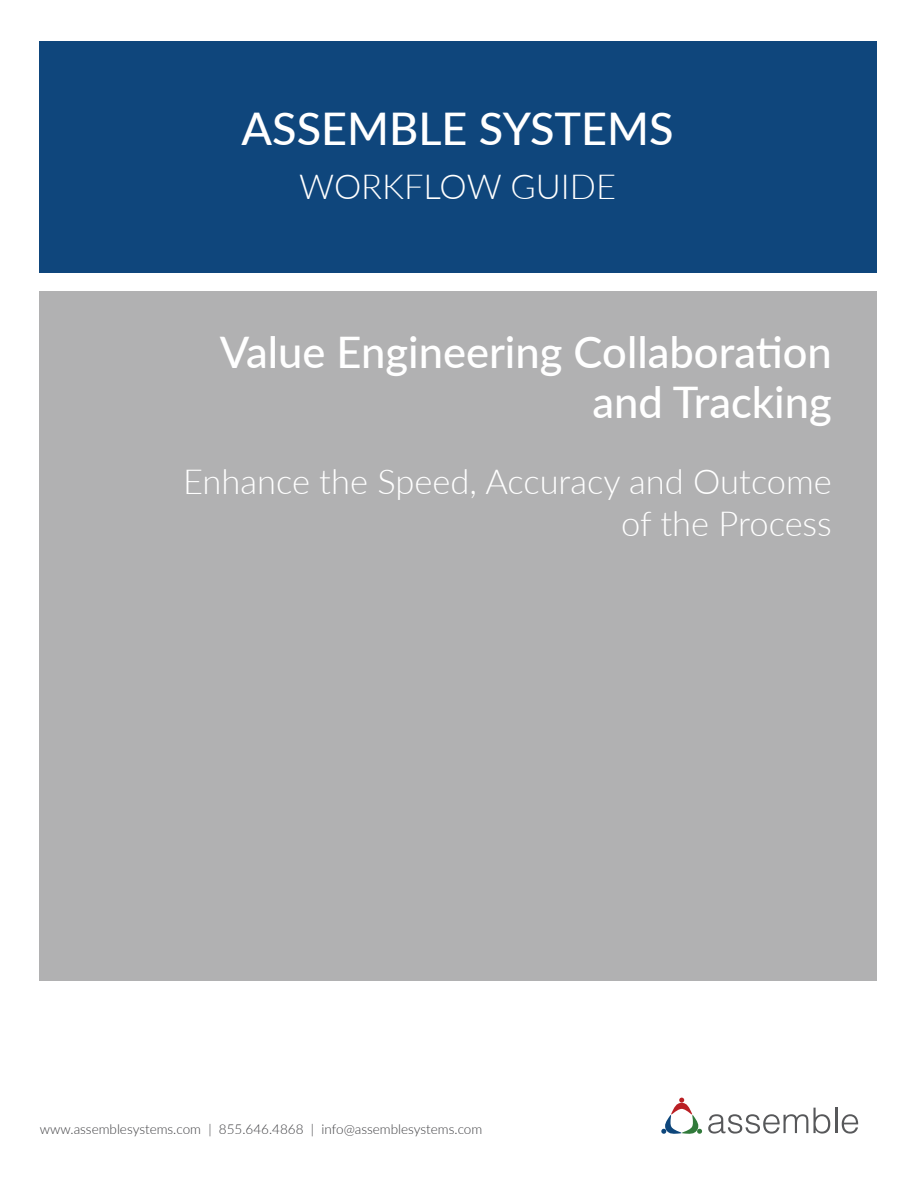
<style>
.page{position:relative;width:918px;height:1188px;background:#fff}
.page>*{position:absolute;margin:0;border:0;box-sizing:border-box;transform-origin:0 0}
.Header_Bebas_Neue{font:500 45px "Lato";color:#fff}
.Header_Bebas_Neue-2{font:500 43.5px/49.5px "Lato";color:#fff;text-align:right}
.Header_Bebas_Neue-3{font:300 34.5px/42px "Lato";color:#fff;text-align:right}
.t1{font:300 13.5px "Lato";color:#3d3d40}
</style>
<div class="page">
<div style="left:39px;top:291px;width:837px;height:689px;background:#b1b1b2"></div>
<div style="left:39px;top:41px;width:837px;height:232px;background:#0f467c"></div>
<svg style="left:708px;top:1108px;width:122px;height:26px"></svg>
<hr style="left:835px;top:1108px;width:2px;height:25px;background:#57585a">
<svg style="left:842px;top:1114px;width:16px;height:20px"></svg>
<svg style="left:661px;top:1098px;width:41px;height:36px"></svg>
<p class="Header_Bebas_Neue" style="left:242px;top:96px;width:433px">ASSEMBLE SYSTEMS</p>
<p class="Header_Bebas_Neue-3" style="left:299px;top:165px;width:318px">WORKFLOW GUIDE</p>
<p class="Header_Bebas_Neue-2" style="left:220px;top:326px;width:614px">Value Engineering Collaboration and Tracking</p>
<p class="Header_Bebas_Neue-3" style="left:183px;top:459px;width:650px">Enhance the Speed, Accuracy and Outcome of the Process</p>
<p class="t1" style="left:40px;top:1119px;width:444px">www.assemblesystems.com | 855.646.4868 | info@assemblesystems.com</p>
</div>
